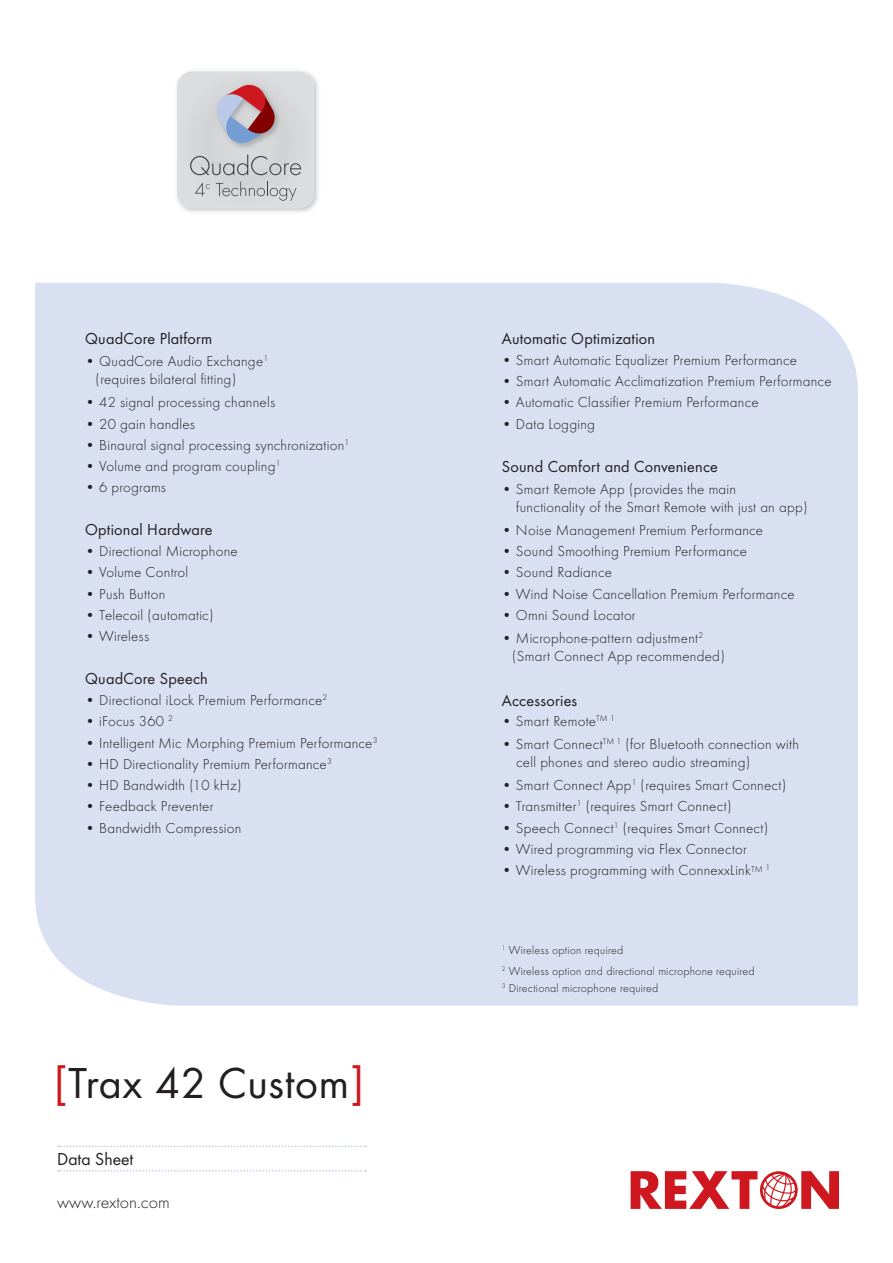
<style>
.page{position:relative;width:893px;height:1263px;background:#fff}
.page>*{position:absolute;margin:0;border:0;box-sizing:border-box;transform-origin:0 0}
.t1{font:45px "Futura Boo";letter-spacing:.015em;color:#231f20}
.t2{font:300 18px "Futura";color:#231f20}
.t3{font:18px "Futura Boo";color:#231f20}
.t4{font:16.5px "Futura Boo";letter-spacing:.015em;color:#231f20}
.t5{font:300 15px/18px "Futura";letter-spacing:.015em;color:#231f20}
.t6{font:300 12px/20.4px "Futura";letter-spacing:.015em;color:#231f20}
.s1{color:#ce171e}
</style>
<div class="page">
<div style="left:35px;top:283px;width:823px;height:723px;background:#d8e0f2"></div>
<svg style="left:631px;top:1171px;width:208px;height:38px"></svg>
<svg style="left:58px;top:1145px;width:308px;height:2px"></svg>
<svg style="left:58px;top:1170px;width:308px;height:1px"></svg>
<img style="left:176px;top:70px;width:142px;height:143px">
<svg style="left:177px;top:71px;width:137px;height:137px;background:#ccc6ca"></svg>
<p class="t4" style="left:85px;top:327px;width:129px">QuadCore Platform</p>
<p class="t5" style="left:96px;top:352px;width:174px;text-indent:-11px">• QuadCore Audio Exchange<sup>1 </sup>(requires bilateral fitting)</p>
<p class="t5" style="left:85px;top:393px;width:192px">• 42 signal processing channels</p>
<p class="t5" style="left:85px;top:414px;width:111px">• 20 gain handles</p>
<p class="t5" style="left:85px;top:435px;width:266px">• Binaural signal processing synchronization<sup>1</sup></p>
<p class="t5" style="left:85px;top:457px;width:197px">• Volume and program coupling<sup>1</sup></p>
<p class="t5" style="left:85px;top:478px;width:83px">• 6 programs</p>
<p class="t4" style="left:85px;top:519px;width:129px">Optional Hardware</p>
<p class="t5" style="left:85px;top:542px;width:154px">• Directional Microphone</p>
<p class="t5" style="left:85px;top:563px;width:105px">• Volume Control</p>
<p class="t5" style="left:85px;top:584px;width:82px">• Push Button</p>
<p class="t5" style="left:85px;top:605px;width:130px">• Telecoil (automatic)</p>
<p class="t5" style="left:85px;top:627px;width:66px">• Wireless</p>
<p class="t4" style="left:85px;top:667px;width:124px">QuadCore Speech</p>
<p class="t5" style="left:85px;top:691px;width:244px">• Directional iLock Premium Performance<sup>2</sup></p>
<p class="t5" style="left:85px;top:712px;width:89px">• iFocus 360 <sup>2</sup></p>
<p class="t5" style="left:85px;top:733px;width:294px">• Intelligent Mic Morphing Premium Performance<sup>3</sup></p>
<p class="t5" style="left:85px;top:754px;width:248px">• HD Directionality Premium Performance<sup>3</sup></p>
<p class="t5" style="left:85px;top:776px;width:158px">• HD Bandwidth (10 kHz)</p>
<p class="t5" style="left:85px;top:797px;width:130px">• Feedback Preventer</p>
<p class="t5" style="left:85px;top:818px;width:158px">• Bandwidth Compression</p>
<h1 class="t1" style="left:54px;top:1052px;width:311px"><span class="s1">[</span>Trax 42 Custom<span class="s1">]</span></h1>
<p class="t3" style="left:57px;top:1146px;width:78px">Data Sheet</p>
<p class="t2" style="left:57px;top:1191px;width:114px">www.rexton.com</p>
<p class="t4" style="left:502px;top:327px;width:155px">Automatic Optimization</p>
<p class="t5" style="left:502px;top:350px;width:297px">• Smart Automatic Equalizer Premium Performance</p>
<p class="t5" style="left:502px;top:372px;width:331px">• Smart Automatic Acclimatization Premium Performance</p>
<p class="t5" style="left:502px;top:393px;width:258px">• Automatic Classifier Premium Performance</p>
<p class="t5" style="left:502px;top:414px;width:95px">• Data Logging</p>
<p class="t4" style="left:502px;top:455px;width:218px">Sound Comfort and Convenience</p>
<p class="t5" style="left:516px;top:480px;width:293px;text-indent:-14px">• Smart Remote App (provides the main functionality of the Smart Remote with just an app)</p>
<p class="t5" style="left:502px;top:520px;width:263px">• Noise Management Premium Performance</p>
<p class="t5" style="left:502px;top:542px;width:247px">• Sound Smoothing Premium Performance</p>
<p class="t5" style="left:502px;top:563px;width:112px">• Sound Radiance</p>
<p class="t5" style="left:502px;top:584px;width:294px">• Wind Noise Cancellation Premium Performance</p>
<p class="t5" style="left:502px;top:605px;width:136px">• Omni Sound Locator</p>
<p class="t5" style="left:512px;top:628px;width:214px;text-indent:-11px">• Microphone-pattern adjustment<sup>2 </sup>(Smart Connect App recommended)</p>
<p class="t4" style="left:502px;top:689px;width:77px">Accessories</p>
<p class="t5" style="left:502px;top:712px;width:115px">• Smart Remote<sup>TM</sup> <sup>1</sup></p>
<p class="t5" style="left:516px;top:735px;width:284px;text-indent:-14px">• Smart Connect<sup>TM</sup> <sup>1</sup> (for Bluetooth connection with cell phones and stereo audio streaming)</p>
<p class="t5" style="left:502px;top:776px;width:286px">• Smart Connect App<sup>1</sup> (requires Smart Connect)</p>
<p class="t5" style="left:502px;top:797px;width:231px">• Transmitter<sup>1</sup> (requires Smart Connect)</p>
<p class="t5" style="left:502px;top:818px;width:268px">• Speech Connect<sup>1</sup> (requires Smart Connect)</p>
<p class="t5" style="left:502px;top:839px;width:247px">• Wired programming via Flex Connector</p>
<p class="t5" style="left:502px;top:861px;width:270px">• Wireless programming with ConnexxLink<sup>TM</sup> <sup>1</sup></p>
<p class="t6" style="left:502px;top:940px;width:254px"><sup>1</sup> Wireless option required<br><sup>2</sup> Wireless option and directional microphone required</p>
<p class="t6" style="left:502px;top:977px;width:158px"><sup>3</sup> Directional microphone required</p>
</div>
